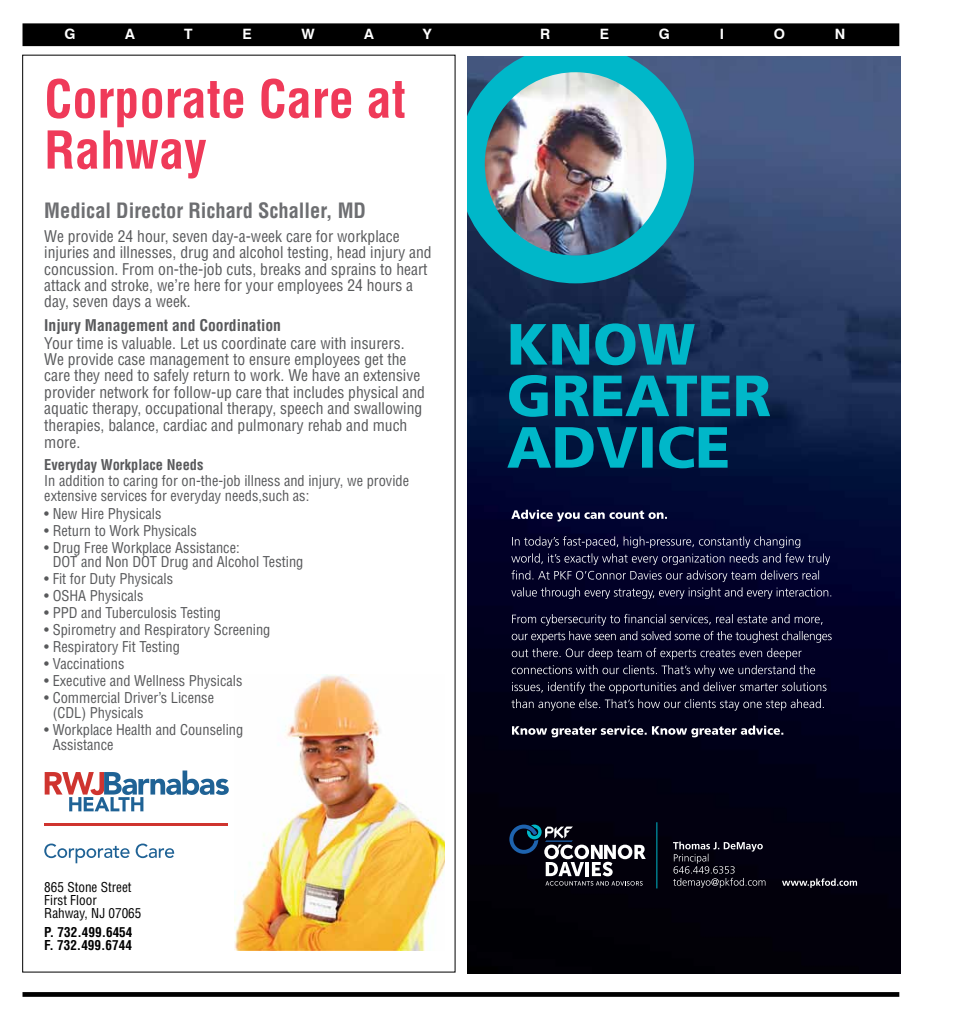
<style>
.page{position:relative;width:968px;height:1035px;background:#fff}
.page>*{position:absolute;margin:0;border:0;box-sizing:border-box;transform-origin:0 0}
.t1{font:700 condensed 51px/51px "Helvetica";color:#ef3a59}
.t2{font:700 condensed 20.62px "Helvetica";color:#6d6e71}
.t3{font:condensed 15.75px/16.4px "Helvetica";color:#58595b}
.t4{font:700 condensed 15.75px "Helvetica";color:#58595b}
.t5{font:condensed 14.5px/14.5px "Helvetica";color:#58595b}
.t6{font:700 condensed 14.5px "Helvetica";color:#58595b}
.t7{font:700 14.25px "Swiss 721 BT";color:#fff}
.t8{font:condensed 13.38px/13.4px "Helvetica";color:#000}
.t9{font:700 condensed 13.38px/13.4px "Helvetica";color:#000}
</style>
<div class="page">
<div style="left:22px;top:992px;width:877px;height:5px;background:#000"></div>
<div style="left:23px;top:24px;width:875px;height:22px;background:#000"></div>
<div style="left:23px;top:23px;width:876px;height:23px;border:1px solid #000"></div>
<img style="left:234px;top:675px;width:211px;height:275px">
<hr style="left:45px;top:823px;width:183px;height:2px;background:#cf342f">
<svg style="left:44px;top:844px;width:86px;height:19px"></svg>
<svg style="left:136px;top:844px;width:38px;height:14px"></svg>
<svg style="left:45px;top:771px;width:184px;height:40px"></svg>
<img style="left:468px;top:56px;width:432px;height:917px">
<svg style="left:507px;top:426px;width:220px;height:42px;background:#016683"></svg>
<svg style="left:509px;top:375px;width:261px;height:42px;background:#06748f"></svg>
<svg style="left:510px;top:323px;width:184px;height:42px;background:#087a94"></svg>
<svg style="left:512px;top:726px;width:271px;height:11px"></svg>
<svg style="left:511px;top:614px;width:320px;height:97px;background:#1b1b37"></svg>
<svg style="left:511px;top:536px;width:320px;height:63px;background:#1c1c41"></svg>
<svg style="left:511px;top:510px;width:156px;height:12px"></svg>
<img style="left:468px;top:56px;width:226px;height:227px">
<svg style="left:782px;top:878px;width:75px;height:10px"></svg>
<svg style="left:509px;top:825px;width:136px;height:61px;background:#343843"></svg>
<svg style="left:673px;top:842px;width:92px;height:46px;background:#25232e"></svg>
<hr style="left:656px;top:822px;width:1px;height:66px;background:#00b7c9">
<p class="t7" style="left:64px;top:25px;width:13px">G</p>
<p class="t7" style="left:125px;top:25px;width:11px">A</p>
<p class="t7" style="left:184px;top:25px;width:10px">T</p>
<p class="t7" style="left:242px;top:25px;width:11px">E</p>
<p class="t7" style="left:301px;top:25px;width:15px">W</p>
<p class="t7" style="left:364px;top:25px;width:11px">A</p>
<p class="t7" style="left:423px;top:25px;width:10px">Y</p>
<p class="t7" style="left:540px;top:25px;width:12px">R</p>
<p class="t7" style="left:600px;top:25px;width:11px">E</p>
<p class="t7" style="left:659px;top:25px;width:13px">G</p>
<p class="t7" style="left:719px;top:25px;width:6px">I</p>
<p class="t7" style="left:773px;top:25px;width:13px">O</p>
<p class="t7" style="left:834px;top:25px;width:12px">N</p>
<h1 class="t1" style="left:44px;top:73px;width:363px">Corporate Care at<br>Rahway</h1>
<h2 class="t2" style="left:44px;top:198px;width:323px">Medical Director Richard Schaller, MD</h2>
<p class="t3" style="left:44px;top:228px;width:389px">We provide 24 hour, seven day-a-week care for workplace injuries and illnesses, drug and alcohol testing, head injury and concussion. From on-the-job cuts, breaks and sprains to heart attack and stroke, we’re here for your employees 24 hours a day, seven days a week.</p>
<p class="t4" style="left:44px;top:315px;width:238px">Injury Management and Coordination</p>
<p class="t3" style="left:44px;top:335px;width:382px">Your time is valuable. Let us coordinate care with insurers.<br>We provide case management to ensure employees get the care they need to safely return to work. We have an extensive provider network for follow-up care that includes physical and aquatic therapy, occupational therapy, speech and swallowing therapies, balance, cardiac and pulmonary rehab and much</p>
<p class="t3" style="left:44px;top:434px;width:37px">more.</p>
<p class="t6" style="left:44px;top:456px;width:161px">Everyday Workplace Needs</p>
<p class="t5" style="left:44px;top:473px;width:366px">In addition to caring for on-the-job illness and injury, we provide extensive services for everyday needs,such as:</p>
<p class="t5" style="left:44px;top:506px;width:119px">• New Hire Physicals</p>
<p class="t5" style="left:44px;top:523px;width:154px">• Return to Work Physicals</p>
<p class="t5" style="left:53px;top:540px;width:252px;text-indent:-8px">• Drug Free Workplace Assistance:<br>DOT and Non DOT Drug and Alcohol Testing</p>
<p class="t5" style="left:44px;top:572px;width:130px">• Fit for Duty Physicals</p>
<p class="t5" style="left:44px;top:589px;width:101px">• OSHA Physicals</p>
<p class="t5" style="left:44px;top:606px;width:178px">• PPD and Tuberculosis Testing</p>
<p class="t5" style="left:44px;top:623px;width:228px">• Spirometry and Respiratory Screening</p>
<p class="t5" style="left:44px;top:640px;width:137px">• Respiratory Fit Testing</p>
<p class="t5" style="left:44px;top:657px;width:82px">• Vaccinations</p>
<p class="t5" style="left:44px;top:674px;width:200px">• Executive and Wellness Physicals</p>
<p class="t5" style="left:53px;top:691px;width:163px;text-indent:-8px">• Commercial Driver’s License (CDL) Physicals</p>
<p class="t5" style="left:53px;top:721px;width:192px;line-height:15.8px;text-indent:-8px">• Workplace Health and Counseling<br>Assistance</p>
<p class="t8" style="left:44px;top:880px;width:99px">865 Stone Street<br>First Floor<br>Rahway, NJ 07065</p>
<p class="t9" style="left:44px;top:925px;width:90px">P. 732.499.6454<br>F. 732.499.6744</p>
</div>
